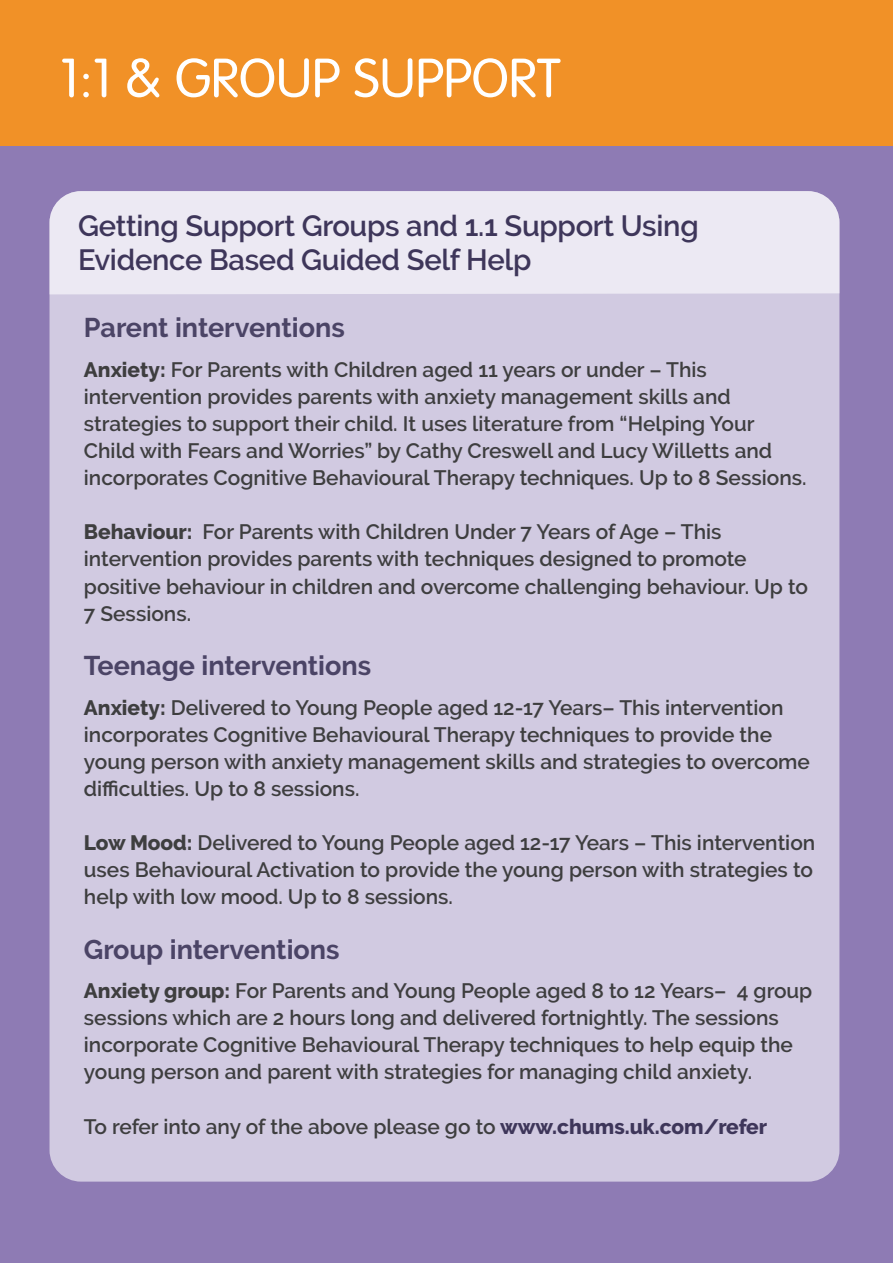
<style>
.page{position:relative;width:893px;height:1263px;background:#fff}
.page>*{position:absolute;margin:0;border:0;box-sizing:border-box;transform-origin:0 0}
.t1{font:300 54px "VAG Rounded Std";color:#fff}
.t2{font:600 29.25px "Raleway";letter-spacing:-.01em;color:#3e365a}
.t3{font:700 27px "Raleway";color:#4b4466}
.t4{font:600 20.85px/27.2px "Raleway";color:#3e3e3f}
.s1{font-weight:800}
.s2{font-weight:800;color:#3e365a}
</style>
<div class="page">
<div style="left:0;top:0;width:893px;height:147px;background:#f19127"></div>
<div style="left:0;top:147px;width:893px;height:1116px;background:#8e7bb4"></div>
<div style="left:50px;top:191px;width:789px;height:990px;background:#d1cae1;border-radius:31px"></div>
<div style="left:50px;top:191px;width:789px;height:103px;background:#ece9f3"></div>
<p class="t1" style="left:60px;top:47px;width:502px">1:1 &amp; GROUP SUPPORT</p>
<p class="t2" style="left:78px;top:209px;width:622px">Getting Support Groups and 1.1 Support Using</p>
<p class="t2" style="left:78px;top:243px;width:455px">Evidence Based Guided Self Help</p>
<p class="t3" style="left:84px;top:312px;width:262px">Parent interventions</p>
<p class="t4" style="left:84px;top:356px;width:724px"><span class="s1">Anxiety:</span> For Parents with Children aged 11 years or under – This intervention provides parents with anxiety management skills and strategies to support their child. It uses literature from “Helping Your Child with Fears and Worries” by Cathy Creswell and Lucy Willetts and incorporates Cognitive Behavioural Therapy techniques. Up to 8 Sessions.</p>
<p class="t4" style="left:84px;top:518px;width:726px"><span class="s1">Behaviour:</span> For Parents with Children Under 7 Years of Age – This intervention provides parents with techniques designed to promote positive behaviour in children and overcome challenging behaviour. Up to 7 Sessions.</p>
<p class="t3" style="left:84px;top:650px;width:289px">Teenage interventions</p>
<p class="t4" style="left:84px;top:694px;width:727px"><span class="s1">Anxiety:</span> Delivered to Young People aged 12-17 Years– This intervention incorporates Cognitive Behavioural Therapy techniques to provide the young person with anxiety management skills and strategies to overcome difficulties. Up to 8 sessions.</p>
<p class="t4" style="left:84px;top:829px;width:733px;text-align:justify"><span class="s1">Low Mood:</span> Delivered to Young People aged 12-17 Years – This intervention uses Behavioural Activation to provide the young person with strategies to help with low mood. Up to 8 sessions.</p>
<p class="t3" style="left:84px;top:933px;width:257px">Group interventions</p>
<p class="t4" style="left:84px;top:977px;width:730px"><span class="s1">Anxiety group:</span> For Parents and Young People aged 8 to 12 Years– 4 group sessions which are 2 hours long and delivered fortnightly. The sessions incorporate Cognitive Behavioural Therapy techniques to help equip the young person and parent with strategies for managing child anxiety.</p>
<p class="t4" style="left:84px;top:1113px;width:685px">To refer into any of the above please go to <span class="s2">www.chums.uk.com/refer</span></p>
</div>
